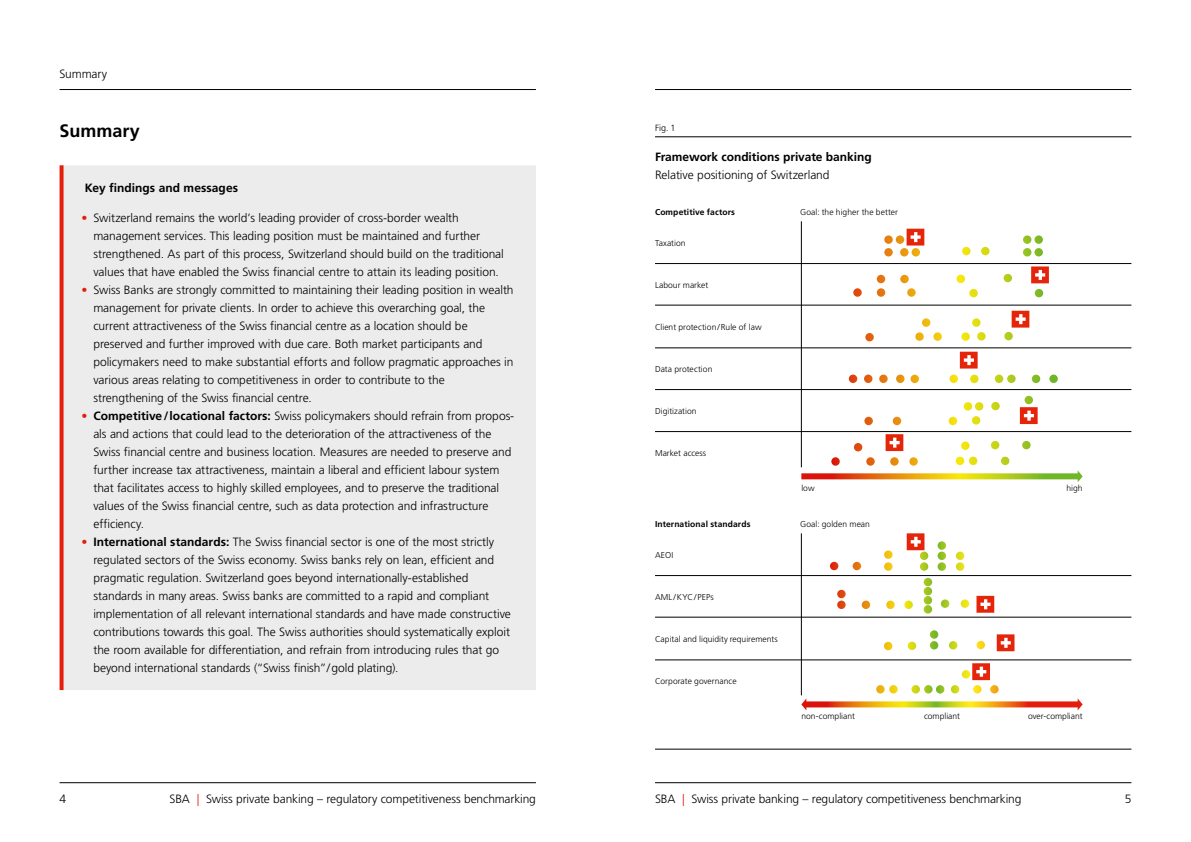
<style>
.page{position:relative;width:1191px;height:842px;background:#fff}
.page>*{position:absolute;margin:0;border:0;box-sizing:border-box;transform-origin:0 0}
.FACTOR-TITEL{font:700 18px "Frutiger LT Std";color:#000}
.BODY{font:300 12px/18px "Frutiger LT Std";letter-spacing:-.005em;color:#000}
.GRAFIK__Titel_fett{font:700 12px "Frutiger LT Std";letter-spacing:-.005em;color:#000}
.BOXTITEL{font:700 12px "Frutiger LT Std";letter-spacing:.005em;color:#000}
.Abb{font:300 9px "Frutiger LT Std";color:#000}
.TAB_light{font:300 8.5px "Frutiger LT Std";letter-spacing:.005em;color:#000}
.TAB_bold{font:700 8.5px "Frutiger LT Std";letter-spacing:.01em;color:#000}
.TAB_bold-2{font:300 8.5px "Frutiger LT Std";letter-spacing:.005em;color:#000}
.s1{color:#e41e0a}
.s2{font-weight:700}
</style>
<div class="page">
<div style="left:64px;top:165px;width:472px;height:525px;background:#ececec"></div>
<svg style="left:60px;top:165px;width:4px;height:39px"></svg>
<svg style="left:60px;top:204px;width:4px;height:486px;background:#e43523"></svg>
<svg style="left:853px;top:229px;width:196px;height:112px"></svg>
<svg style="left:960px;top:352px;width:17px;height:17px"></svg>
<svg style="left:1020px;top:407px;width:17px;height:17px"></svg>
<svg style="left:885px;top:434px;width:18px;height:17px"></svg>
<svg style="left:801px;top:470px;width:281px;height:12px"></svg>
<hr style="left:655px;top:263px;width:476px;height:1px;background:#020203">
<hr style="left:655px;top:305px;width:476px;height:1px;background:#020203">
<hr style="left:655px;top:348px;width:476px;height:1px;background:#020203">
<hr style="left:655px;top:389px;width:476px;height:1px;background:#020203">
<hr style="left:655px;top:431px;width:476px;height:1px;background:#020203">
<hr style="left:801px;top:221px;width:1px;height:246px;background:#020203">
<svg style="left:830px;top:533px;width:184px;height:118px"></svg>
<svg style="left:972px;top:663px;width:18px;height:17px"></svg>
<hr style="left:655px;top:575px;width:476px;height:1px;background:#020203">
<hr style="left:655px;top:617px;width:476px;height:1px;background:#020203">
<hr style="left:655px;top:660px;width:476px;height:1px;background:#020203">
<svg style="left:801px;top:698px;width:281px;height:12px"></svg>
<hr style="left:801px;top:533px;width:1px;height:162px;background:#020203">
<hr style="left:655px;top:137px;width:476px;height:1px;background:#000">
<hr style="left:655px;top:749px;width:476px;height:1px;background:#000">
<hr style="left:655px;top:782px;width:476px;height:1px;background:#000">
<hr style="left:60px;top:782px;width:476px;height:1px;background:#000">
<hr style="left:655px;top:89px;width:476px;height:1px;background:#000">
<hr style="left:60px;top:89px;width:476px;height:1px;background:#000">
<p class="BODY" style="left:60px;top:65px;width:49px">Summary</p>
<p class="FACTOR-TITEL" style="left:60px;top:120px;width:82px">Summary</p>
<p class="BOXTITEL" style="left:85px;top:181px;width:155px">Key findings and messages</p>
<p class="BODY" style="left:93px;top:209px;width:412px;text-indent:-12px"><span class="s1">•</span> Switzerland remains the world’s leading provider of cross-border wealth management services. This leading position must be maintained and further strengthened. As part of this process, Switzerland should build on the traditional values that have enabled the Swiss financial centre to attain its leading position.</p>
<p class="BODY" style="left:93px;top:281px;width:422px;text-indent:-12px"><span class="s1">•</span> Swiss Banks are strongly committed to maintaining their leading position in wealth management for private clients. In order to achieve this overarching goal, the current attractiveness of the Swiss financial centre as a location should be preserved and further improved with due care. Both market participants and policymakers need to make substantial efforts and follow pragmatic approaches in various areas relating to competitiveness in order to contribute to the strengthening of the Swiss financial centre.</p>
<p class="BODY" style="left:93px;top:407px;width:422px;text-indent:-12px"><span class="s1">•</span> <span class="s2">Competitive/locational factors:</span> Swiss policymakers should refrain from propos&shy;als and actions that could lead to the deterioration of the attractiveness of the Swiss financial centre and business location. Measures are needed to preserve and further increase tax attractiveness, maintain a liberal and efficient labour system that facilitates access to highly skilled employees, and to preserve the traditional values of the Swiss financial centre, such as data protection and infrastructure efficiency.</p>
<p class="BODY" style="left:93px;top:533px;width:419px;text-indent:-12px"><span class="s1">•</span> <span class="s2">International standards:</span> The Swiss financial sector is one of the most strictly regulated sectors of the Swiss economy. Swiss banks rely on lean, efficient and pragmatic regulation. Switzerland goes beyond internationally-established standards in many areas. Swiss banks are committed to a rapid and compliant implementation of all relevant international standards and have made constructive contributions towards this goal. The Swiss authorities should systematically exploit the room available for differentiation, and refrain from introducing rules that go beyond international standards (“Swiss finish”/gold plating).</p>
<p class="Abb" style="left:655px;top:123px;width:22px">Fig. 1</p>
<p class="GRAFIK__Titel_fett" style="left:655px;top:150px;width:218px">Framework conditions private banking</p>
<p class="BODY" style="left:655px;top:166px;width:176px">Relative positioning of Switzerland</p>
<p class="TAB_bold" style="left:655px;top:207px;width:81px">Competitive factors</p>
<p class="TAB_bold-2" style="left:800px;top:208px;width:99px">Goal: the higher the better</p>
<p class="TAB_light" style="left:655px;top:238px;width:32px">Taxation</p>
<p class="TAB_light" style="left:655px;top:280px;width:55px">Labour market</p>
<p class="TAB_light" style="left:655px;top:322px;width:108px">Client protection/Rule of law</p>
<p class="TAB_light" style="left:655px;top:364px;width:59px">Data protection</p>
<p class="TAB_light" style="left:655px;top:406px;width:43px">Digitization</p>
<p class="TAB_light" style="left:655px;top:448px;width:53px">Market access</p>
<p class="TAB_light" style="left:801px;top:484px;width:15px">low</p>
<p class="TAB_light" style="left:1066px;top:484px;width:18px">high</p>
<p class="TAB_bold" style="left:655px;top:519px;width:97px">International standards</p>
<p class="TAB_bold-2" style="left:800px;top:520px;width:71px">Goal: golden mean</p>
<p class="TAB_light" style="left:655px;top:550px;width:20px">AEOI</p>
<p class="TAB_light" style="left:655px;top:592px;width:60px">AML/KYC/PEPs</p>
<p class="TAB_light" style="left:655px;top:634px;width:124px">Capital and liquidity requirements</p>
<p class="TAB_light" style="left:655px;top:676px;width:83px">Corporate governance</p>
<p class="TAB_light" style="left:801px;top:712px;width:55px">non-compliant</p>
<p class="TAB_light" style="left:924px;top:712px;width:38px">compliant</p>
<p class="TAB_light" style="left:1028px;top:712px;width:56px">over-compliant</p>
<p class="BODY" style="left:60px;top:790px;width:8px">4</p>
<p class="BODY" style="left:170px;top:790px;width:368px">SBA <span class="s1">|</span> Swiss private banking – regulatory competitiveness benchmarking</p>
<p class="BODY" style="left:655px;top:790px;width:368px">SBA <span class="s1">|</span> Swiss private banking – regulatory competitiveness benchmarking</p>
<p class="BODY" style="left:1124px;top:790px;width:8px">5</p>
</div>
